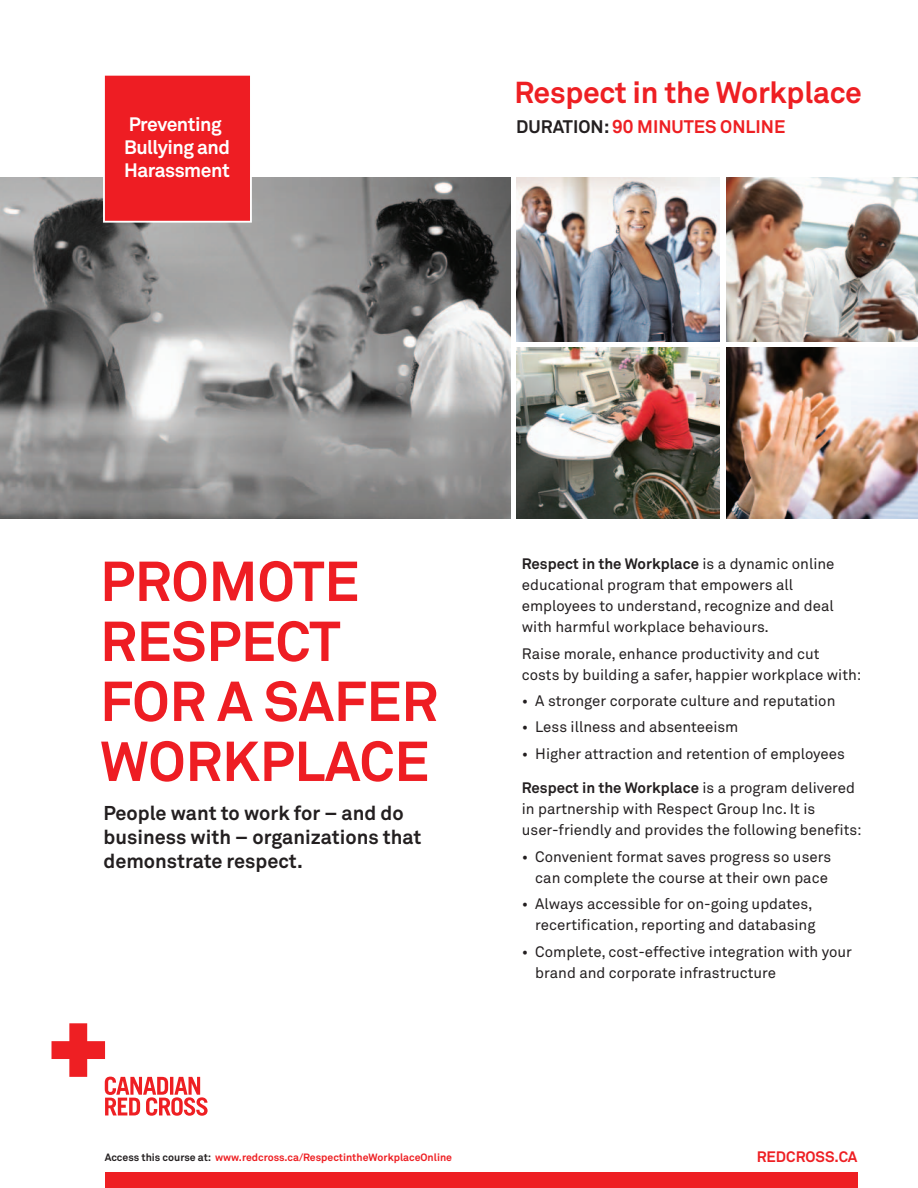
<style>
.page{position:relative;width:918px;height:1188px;background:#fff}
.page>*{position:absolute;margin:0;border:0;box-sizing:border-box;transform-origin:0 0}
.t1{font:700 55.5px/60px "Akkurat Std";color:#ee1d23}
.t2{font:700 30px "Akkurat Std";letter-spacing:-.01em;color:#ee1f23}
.t3{font:700 19.8px/24px "Akkurat Std";color:#231f20}
.t4{font:700 19.35px/23.1px "Akkurat Std";letter-spacing:-.025em;color:#fff}
.t5{font:700 18px "Akkurat Std";color:#ee1f23}
.t6{font:15px/21px "Akkurat Std";color:#231f20}
.t7{font:700 15px "Akkurat Std";color:#ee1f23}
.t8{font:700 10.5px "Akkurat Std";color:#ee1f23}
.s1{color:#231f20}
.s2{font-size:18.75px}
.s3{font-weight:700}
</style>
<div class="page">
<img style="left:0;top:177px;width:510px;height:342px">
<img style="left:517px;top:348px;width:203px;height:171px">
<img style="left:517px;top:177px;width:203px;height:165px">
<img style="left:726px;top:348px;width:192px;height:171px">
<img style="left:726px;top:177px;width:192px;height:165px">
<div style="left:103px;top:75px;width:149px;height:148px;background:#ee1d23"></div>
<svg style="left:51px;top:1023px;width:157px;height:93px"></svg>
<div style="left:105px;top:1173px;width:752px;height:15px;background:#ee1f23"></div>
<p class="t4" style="left:124px;top:112px;width:107px">Preventing<br>Bullying and<br>Harassment</p>
<p class="t2" style="left:514px;top:74px;width:349px">Respect in the Workplace</p>
<p class="t5" style="left:516px;top:115px;width:271px"><span class="s1">DURATION:</span><span class="s2">90</span> MINUTES ONLINE</p>
<p class="t1" style="left:100px;top:551px;width:339px">PROMOTE<br>RESPECT<br>FOR A SAFER<br>WORKPLACE</p>
<p class="t3" style="left:103px;top:801px;width:320px">People want to work for – and do business with – organizations that demonstrate respect.</p>
<p class="t6" style="left:522px;top:554px;width:314px"><span class="s3">Respect in the Workplace</span> is a dynamic online educational program that empowers all employees to understand, recognize and deal with harmful workplace behaviours.</p>
<p class="t6" style="left:522px;top:643px;width:341px">Raise morale, enhance productivity and cut<br>costs by building a safer, happier workplace with:</p>
<p class="t6" style="left:522px;top:690px;width:315px">• A stronger corporate culture and reputation</p>
<p class="t6" style="left:522px;top:717px;width:218px">• Less illness and absenteeism</p>
<p class="t6" style="left:522px;top:743px;width:325px">• Higher attraction and retention of employees</p>
<p class="t6" style="left:522px;top:778px;width:342px"><span class="s3">Respect in the Workplace</span> is a program delivered in partnership with Respect Group Inc. It is user-friendly and provides the following benefits:</p>
<p class="t6" style="left:522px;top:846px;width:311px;text-align:right">• Convenient format saves progress so users can complete the course at their own pace</p>
<p class="t6" style="left:522px;top:894px;width:295px;text-align:right">• Always accessible for on-going updates, recertification, reporting and databasing</p>
<p class="t6" style="left:535px;top:941px;width:318px;text-indent:-14px">• Complete, cost-effective integration with your brand and corporate infrastructure</p>
<p class="t8" style="left:105px;top:1150px;width:349px"><span class="s1">Access this course at:</span> www.redcross.ca/RespectintheWorkplaceOnline</p>
<p class="t7" style="left:757px;top:1147px;width:102px">REDCROSS.CA</p>
</div>
